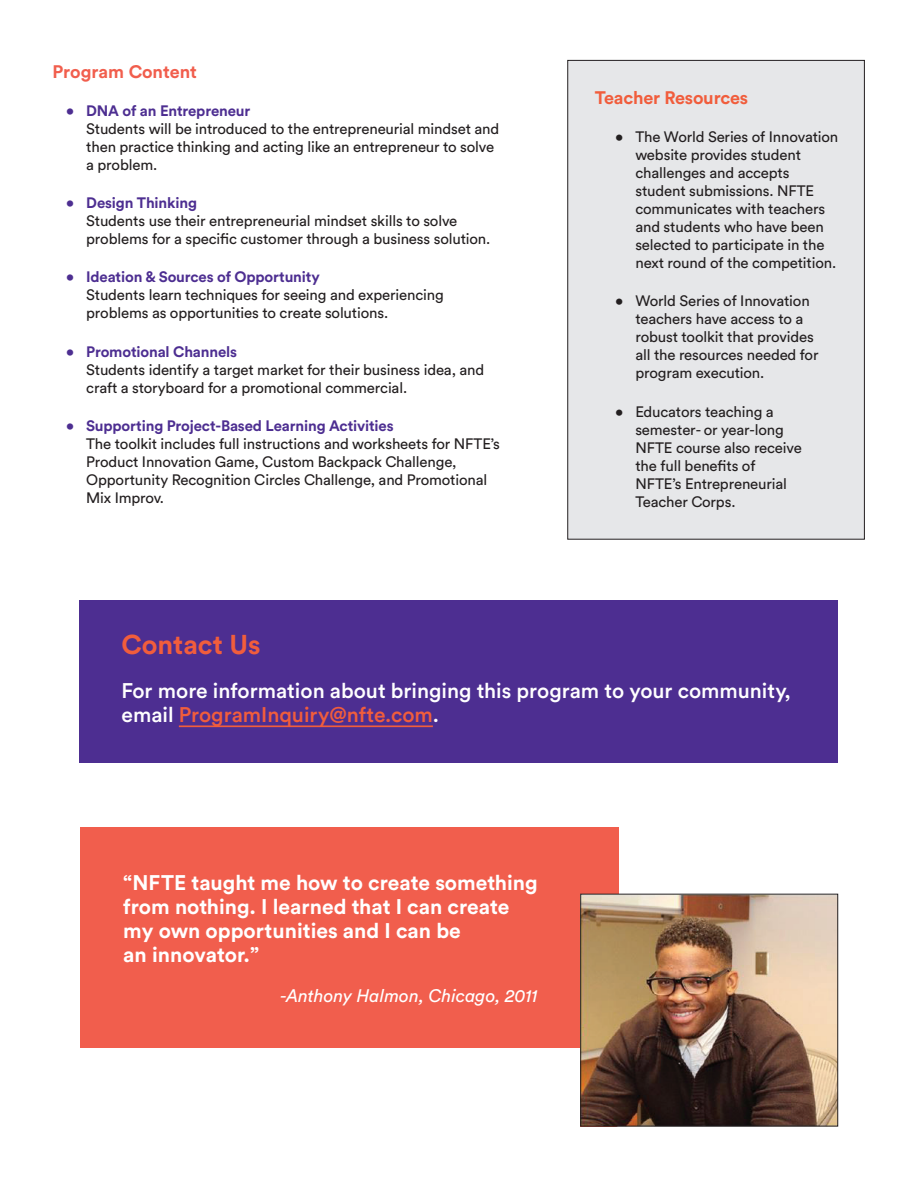
<style>
.page{position:relative;width:918px;height:1188px;background:#fff}
.page>*{position:absolute;margin:0;border:0;box-sizing:border-box;transform-origin:0 0}
.t1{font:700 27px "Circular Std";color:#f15d3c}
.t2{font:700 21px/24px "Circular Std";color:#fff}
.t3{font:500 21px/24px "Circular Std";color:#fff}
.t4{font:italic 18px "Circular Std";color:#fff}
.t5{font:700 18px "Circular Std";letter-spacing:-.01em;color:#f15d3c}
.t6{font:700 18px "Circular Std";color:#f15e4d}
.t7{font:15px/18px "Circular Std";letter-spacing:-.01em;color:#231f20}
.t8{font:700 15px "Circular Std";letter-spacing:-.01em;color:#4d2e91}
.s1{color:#f15d3c}
</style>
<div class="page">
<div style="left:80px;top:827px;width:539px;height:221px;background:#f15e4d"></div>
<img style="left:582px;top:896px;width:254px;height:228px">
<div style="left:580px;top:894px;width:258px;height:232px;border:1px solid #231f20"></div>
<div style="left:80px;top:600px;width:758px;height:163px;background:#4d2e91"></div>
<hr style="left:179px;top:725px;width:254px;height:2px;background:#f15d3c">
<div style="left:568px;top:60px;width:296px;height:479px;background:#e6e7e9"></div>
<div style="left:567px;top:60px;width:298px;height:480px;border:1px solid #231f20"></div>
<p class="t6" style="left:52px;top:60px;width:146px">Program Content</p>
<p class="t8" style="left:66px;top:101px;width:186px">• DNA of an Entrepreneur</p>
<p class="t7" style="left:86px;top:119px;width:415px">Students will be introduced to the entrepreneurial mindset and then practice thinking and acting like an entrepreneur to solve a problem.</p>
<p class="t8" style="left:66px;top:193px;width:133px">• Design Thinking</p>
<p class="t7" style="left:86px;top:212px;width:406px">Students use their entrepreneurial mindset skills to solve problems for a specific customer through a business solution.</p>
<p class="t8" style="left:66px;top:267px;width:255px">• Ideation &amp; Sources of Opportunity</p>
<p class="t7" style="left:86px;top:286px;width:359px">Students learn techniques for seeing and experiencing problems as opportunities to create solutions.</p>
<p class="t8" style="left:66px;top:342px;width:173px">• Promotional Channels</p>
<p class="t7" style="left:86px;top:360px;width:400px">Students identify a target market for their business idea, and craft a storyboard for a promotional commercial.</p>
<p class="t8" style="left:66px;top:416px;width:329px">• Supporting Project-Based Learning Activities</p>
<p class="t7" style="left:86px;top:434px;width:415px">The toolkit includes full instructions and worksheets for NFTE’s Product Innovation Game, Custom Backpack Challenge, Opportunity Recognition Circles Challenge, and Promotional Mix Improv.</p>
<p class="t5" style="left:595px;top:86px;width:155px">Teacher Resources</p>
<p class="t7" style="left:635px;top:128px;width:204px;text-indent:-20px">• The World Series of Innovation website provides student challenges and accepts student submissions. NFTE communicates with teachers and students who have been selected to participate in the next round of the competition.</p>
<p class="t7" style="left:635px;top:292px;width:185px;text-indent:-20px">• World Series of Innovation teachers have access to a robust toolkit that provides all the resources needed for program execution.</p>
<p class="t7" style="left:635px;top:402px;width:168px;text-indent:-20px">• Educators teaching a semester- or year-long<br>NFTE course also receive the full benefits of<br>NFTE’s Entrepreneurial<br>Teacher Corps.</p>
<h1 class="t1" style="left:122px;top:628px;width:141px">Contact Us</h1>
<h2 class="t3" style="left:122px;top:678px;width:671px">For more information about bringing this program to your community, email <span class="s1">ProgramInquiry@nfte.com</span>.</h2>
<h2 class="t2" style="left:123px;top:870px;width:416px">“NFTE taught me how to create something from nothing. I learned that I can create my own opportunities and I can be<br>an innovator.”</h2>
<p class="t4" style="left:281px;top:984px;width:259px">-Anthony Halmon, Chicago, 2011</p>
</div>
